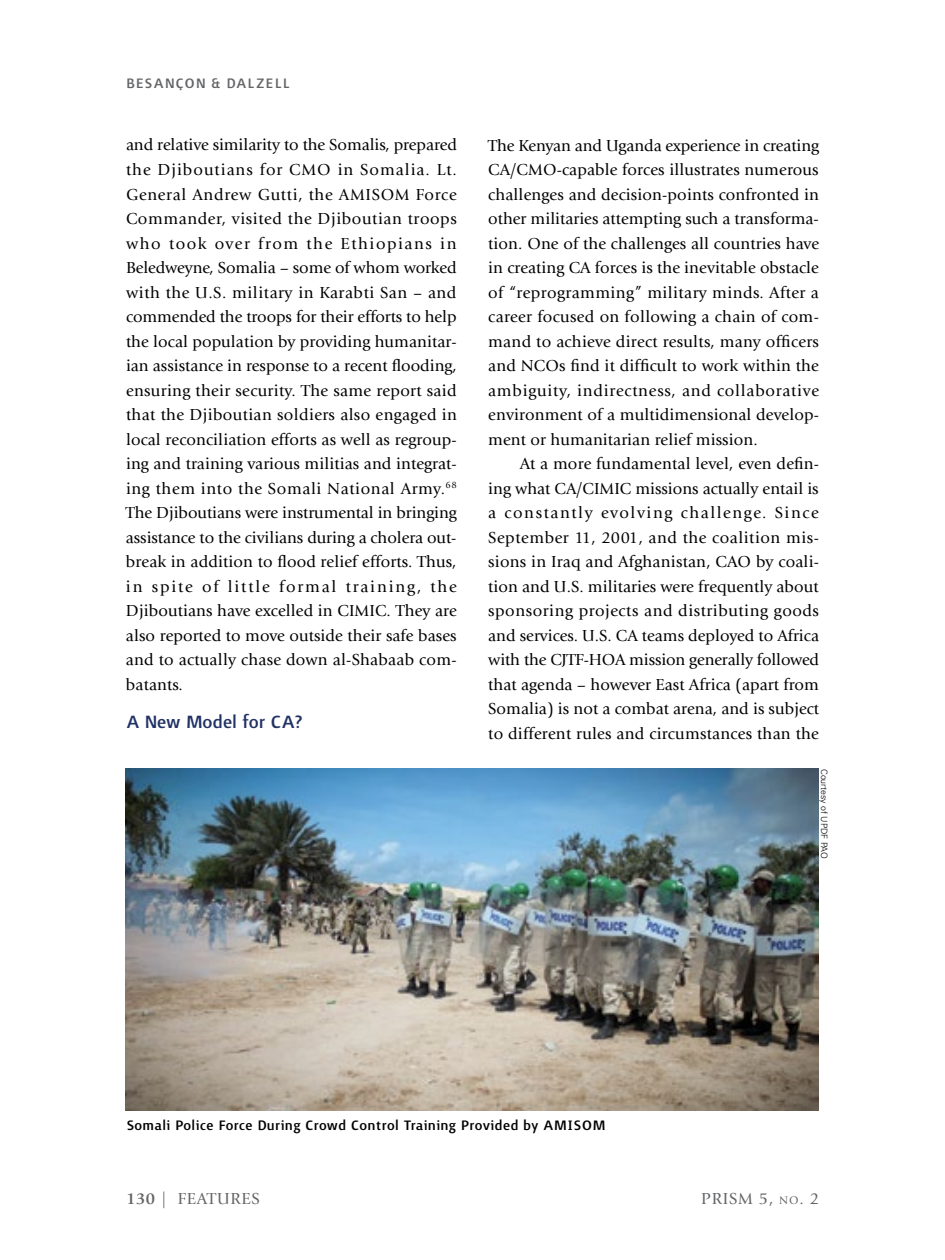
<style>
.page{position:relative;width:945px;height:1260px;background:#fff}
.page>*{position:absolute;margin:0;border:0;box-sizing:border-box;transform-origin:0 0}
.t1{font:500 22.75px "Surface";color:#213265}
.t2{font:500 17.5px "Surface";letter-spacing:.02em;color:#000}
.t3{font:500 17.5px "Surface";letter-spacing:.065em;color:#636466}
.t4{font:16.62px/24.5px "Giovanni Std";letter-spacing:.005em;color:#000;text-align:justify}
.t5{font:16.62px "Giovanni Std";letter-spacing:.05em;color:#636466}
.t6{font:300 8.75px "Univers LT Std";color:#000}
.s1{font-weight:700}
.s2{font-size:11.72px}
</style>
<div class="page">
<img style="left:126px;top:769px;width:693px;height:342px">
<p class="t3" style="left:126px;top:75px;width:165px">BESANÇON &amp; DALZELL</p>
<p class="t4" style="left:126px;top:133px;width:333px">and relative similarity to the Somalis, prepared the Djiboutians for CMO in Somalia. Lt.<br>General Andrew Gutti, the AMISOM Force Commander, visited the Djiboutian troops who took over from the Ethiopians in Beledweyne, Somalia – some of whom worked with the U.S. military in Karabti San – and commended the troops for their efforts to help the local population by providing humanitar&shy;ian assistance in response to a recent flooding, ensuring their security. The same report said that the Djiboutian soldiers also engaged in local reconciliation efforts as well as regroup&shy;ing and training various militias and integrat&shy;ing them into the Somali National Army.<sup>68<br></sup>The Djiboutians were instrumental in bringing assistance to the civilians during a cholera out&shy;break in addition to flood relief efforts. Thus, in spite of little formal training, the Djiboutians have excelled in CIMIC. They are also reported to move outside their safe bases and to actually chase down al-Shabaab com&shy;batants.</p>
<h1 class="t1" style="left:126px;top:711px;width:178px">A New Model for CA?</h1>
<p class="t4" style="left:488px;top:133px;width:332px">The Kenyan and Uganda experience in creating CA/CMO-capable forces illustrates numerous challenges and decision-points confronted in other militaries attempting such a transforma&shy;tion. One of the challenges all countries have in creating CA forces is the inevitable obstacle of “reprogramming” military minds. After a career focused on following a chain of com&shy;mand to achieve direct results, many officers and NCOs find it difficult to work within the ambiguity, indirectness, and collaborative environment of a multidimensional develop&shy;ment or humanitarian relief mission.</p>
<p class="t4" style="left:488px;top:452px;width:332px;text-indent:32px">At a more fundamental level, even defin&shy;ing what CA/CIMIC missions actually entail is a constantly evolving challenge. Since September 11, 2001, and the coalition mis&shy;sions in Iraq and Afghanistan, CAO by coali&shy;tion and U.S. militaries were frequently about sponsoring projects and distributing goods and services. U.S. CA teams deployed to Africa with the CJTF-HOA mission generally followed that agenda – however East Africa (apart from Somalia) is not a combat arena, and is subject to different rules and circumstances than the</p>
<p class="t6" style="left:830px;top:769px;width:92px;rotate:90deg">Courtesy of UPDF PAO</p>
<p class="t2" style="left:126px;top:1118px;width:481px">Somali Police Force During Crowd Control Training Provided by AMISOM</p>
<p class="t5" style="left:126px;top:1189px;width:135px"><span class="s1">130</span> | FEATURES</p>
<p class="t5" style="left:701px;top:1189px;width:119px">PRISM 5, <span class="s2">no</span>. 2</p>
</div>
